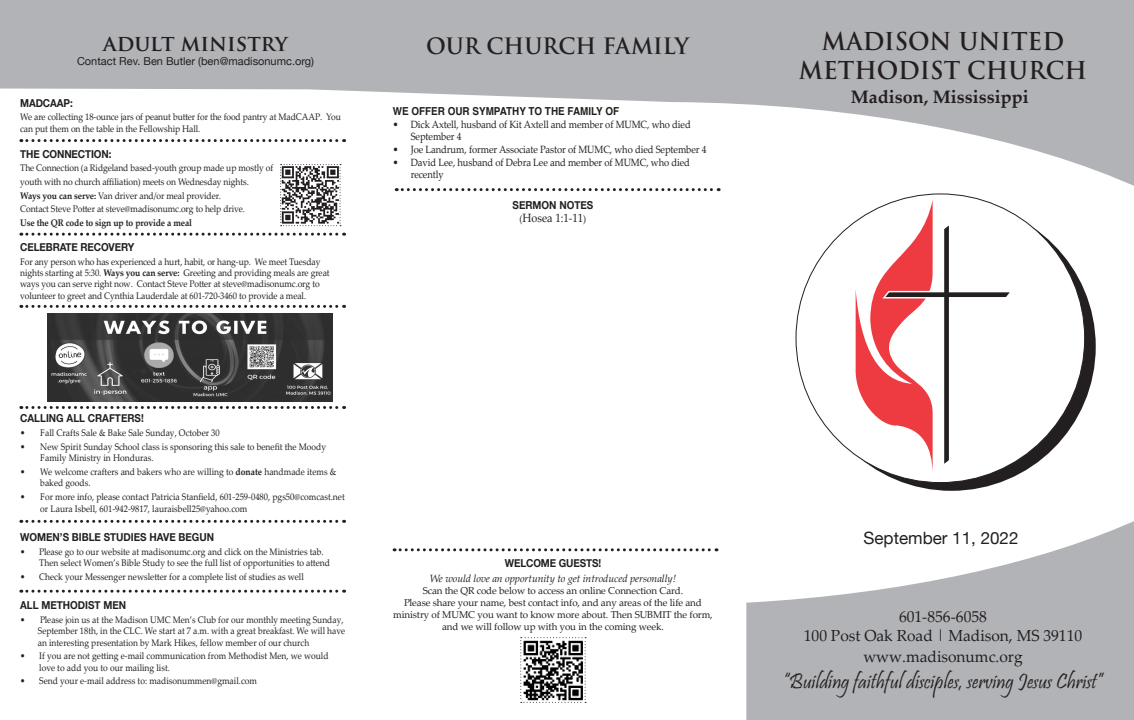
<style>
.page{position:relative;width:1134px;height:720px;background:#fff}
.page>*{position:absolute;margin:0;border:0;box-sizing:border-box;transform-origin:0 0}
.t1{font:700 24px/28.8px "Trajan Pro";color:#231f20;text-align:center}
.t2{font:22px "Pristina";color:#231f20}
.t3{font:700 22px "Trajan Pro";color:#231f20}
.t4{font:700 18px "Palatino Linotype";color:#231f20}
.t5{font:17px "Helvetica Neue";color:#231f20}
.t6{font:16px/19.8px "Palatino Linotype";color:#231f20;text-align:center}
.t7{font:12px "Palatino Linotype";color:#231f20;scale:.9 1}
.t8{font:700 11px "Helvetica Neue";color:#231f20;scale:.9 1}
.t9{font:11px "Helvetica Neue";color:#231f20}
.t10{font:700 11px "Helvetica";color:#231f20;scale:.9 1}
.t11{font:10.5px/12.6px "Palatino Linotype";letter-spacing:-.01em;color:#231f20;scale:.9 1}
.t12{font:italic 10.5px "Palatino Linotype";letter-spacing:-.01em;color:#231f20}
.t13{font:10px/12px "Palatino Linotype";letter-spacing:-.01em;color:#231f20;text-align:center}
.t14{font:9.5px/11.4px "Palatino Linotype";color:#231f20;scale:.9 1}
.t15{font:9.5px/11.4px "Palatino Linotype";color:#231f20;scale:.89 1}
.t16{font:700 9.5px "Palatino Linotype";letter-spacing:-.01em;color:#231f20;scale:.9 1}
.s1{font-weight:700}
.s2{font-size:10px}
</style>
<div class="page">
<svg style="left:0;top:0;width:1134px;height:190px;fill:#b2b3b7"></svg>
<svg style="left:746px;top:521px;width:388px;height:199px;fill:#b2b3b7"></svg>
<div style="left:807px;top:202px;width:289px;height:289px;background:#231f20;border-radius:50%"></div>
<div style="left:796px;top:194px;width:289px;height:289px;background:#fff;border-radius:50%"></div>
<svg style="left:856px;top:200px;width:155px;height:274px"></svg>
<svg style="left:881px;top:221px;width:133px;height:247px"></svg>
<svg style="left:520px;top:637px;width:66px;height:66px"></svg>
<svg style="left:394px;top:548px;width:323px;height:3px"></svg>
<svg style="left:396px;top:188px;width:323px;height:3px"></svg>
<svg style="left:21px;top:139px;width:324px;height:3px"></svg>
<svg style="left:21px;top:233px;width:324px;height:3px"></svg>
<svg style="left:21px;top:305px;width:324px;height:3px"></svg>
<svg style="left:21px;top:406px;width:324px;height:3px"></svg>
<svg style="left:21px;top:520px;width:324px;height:3px"></svg>
<svg style="left:21px;top:590px;width:324px;height:3px"></svg>
<img style="left:47px;top:314px;width:285px;height:87px">
<svg style="left:280px;top:164px;width:61px;height:62px"></svg>
<h2 class="t3" style="left:103px;top:29px;width:186px">adult ministry</h2>
<p class="t9" style="left:77px;top:53px;width:238px">Contact Rev. Ben Butler (ben@madisonumc.org)</p>
<p class="t8" style="left:20px;top:96px;width:60px">MADCAAP:</p>
<p class="t14" style="left:20px;top:111px;width:358px">We are collecting 18-ounce jars of peanut butter for the food pantry at MadCAAP. You can put them on the table in the Fellowship Hall.</p>
<p class="t8" style="left:20px;top:147px;width:103px">THE CONNECTION:</p>
<p class="t14" style="left:20px;top:161px;width:283px;line-height:13.7px">The Connection (a Ridgeland based-youth group made up mostly of youth with no church affiliation) meets on Wednesday nights.<br><span class="s1">Ways you can serve:</span> Van driver and/or meal provider.<br>Contact Steve Potter at steve@madisonumc.org to help drive.</p>
<p class="t16" style="left:20px;top:216px;width:193px">Use the QR code to sign up to provide a meal</p>
<p class="t8" style="left:20px;top:240px;width:128px">CELEBRATE RECOVERY</p>
<p class="t14" style="left:20px;top:255px;width:345px">For any person who has experienced a hurt, habit, or hang-up. We meet Tuesday nights starting at 5:30. <span class="s1">Ways you can serve:</span> Greeting and providing meals are great ways you can serve right now. Contact Steve Potter at steve@madisonumc.org to volunteer to greet and Cynthia Lauderdale at 601-720-3460 to provide a meal.</p>
<p class="t8" style="left:20px;top:412px;width:139px">CALLING ALL CRAFTERS!</p>
<p class="t14" style="left:20px;top:427px;width:223px">• Fall Crafts Sale &amp; Bake Sale Sunday, October 30</p>
<p class="t14" style="left:40px;top:441px;width:319px;text-indent:-20px">• New Spirit Sunday School class is sponsoring this sale to benefit the Moody<br>Family Ministry in Honduras.</p>
<p class="t14" style="left:40px;top:466px;width:331px;text-indent:-20px">• We welcome crafters and bakers who are willing to <span class="s1">donate</span> handmade items &amp; baked goods.</p>
<p class="t14" style="left:40px;top:491px;width:340px;text-indent:-20px">• For more info, please contact Patricia Stanfield, 601-259-0480, pgs50@comcast.net or Laura Isbell, 601-942-9817, lauraisbell25@yahoo.com</p>
<p class="t8" style="left:20px;top:530px;width:217px">WOMEN’S BIBLE STUDIES HAVE BEGUN</p>
<p class="t14" style="left:39px;top:545px;width:325px;text-indent:-19px">• Please go to our website at madisonumc.org and click on the Ministries tab.<br>Then select Women’s Bible Study to see the full list of opportunities to attend</p>
<p class="t14" style="left:20px;top:570px;width:317px">• Check your Messenger newsletter for a complete list of studies as well</p>
<p class="t8" style="left:20px;top:598px;width:119px">ALL METHODIST MEN</p>
<p class="t15" style="left:38px;top:613px;width:347px;text-indent:-18px">• Please join us at the Madison UMC Men’s Club for our monthly meeting Sunday,<br>September 18th, in the CLC. We start at 7 a.m. with a great breakfast. We will have an interesting presentation by Mark Hikes, fellow member of our church</p>
<p class="t14" style="left:39px;top:650px;width:323px;text-indent:-19px">• If you are not getting e-mail communication from Methodist Men, we would love to add you to our mailing list.</p>
<p class="t14" style="left:20px;top:675px;width:265px">• Send your e-mail address to: madisonummen@gmail.com</p>
<h2 class="t3" style="left:426px;top:33px;width:265px">OUR CHURCH FAMILY</h2>
<p class="t10" style="left:393px;top:105px;width:253px">WE OFFER OUR SYMPATHY TO THE FAMILY OF</p>
<p class="t11" style="left:411px;top:118px;width:313px;text-indent:-18px">• Dick Axtell, husband of Kit Axtell and member of MUMC, who died<br>September 4</p>
<p class="t11" style="left:393px;top:143px;width:350px">• Joe Landrum, former Associate Pastor of MUMC, who died September 4</p>
<p class="t11" style="left:411px;top:155px;width:312px;text-indent:-18px">• David Lee, husband of Debra Lee and member of MUMC, who died recently</p>
<p class="t8" style="left:513px;top:198px;width:91px">SERMON NOTES</p>
<p class="t7" style="left:520px;top:210px;width:76px"><span class="s2">(</span>Hosea 1:1-11<span class="s2">)</span></p>
<p class="t8" style="left:505px;top:556px;width:109px">WELCOME GUESTS!</p>
<p class="t12" style="left:430px;top:571px;width:248px">We would love an opportunity to get introduced personally!</p>
<p class="t13" style="left:393px;top:584px;width:321px">Scan the QR code below to access an online Connection Card.<br>Please share your name, best contact info, and any areas of the life and ministry of MUMC you want to know more about. Then SUBMIT the form, and we will follow up with you in the coming week.</p>
<h1 class="t1" style="left:799px;top:27px;width:290px">MADISON UNITED<br>METHODIST CHURCH</h1>
<h3 class="t4" style="left:851px;top:84px;width:179px">Madison, Mississippi</h3>
<h3 class="t5" style="left:864px;top:526px;width:156px">September 11, 2022</h3>
<h3 class="t6" style="left:804px;top:606px;width:280px">601-856-6058<br>100 Post Oak Road | Madison, MS 39110 www.madisonumc.org</h3>
<h2 class="t2" style="left:783px;top:669px;width:322px">“Building faithful disciples, serving Jesus Christ”</h2>
</div>
